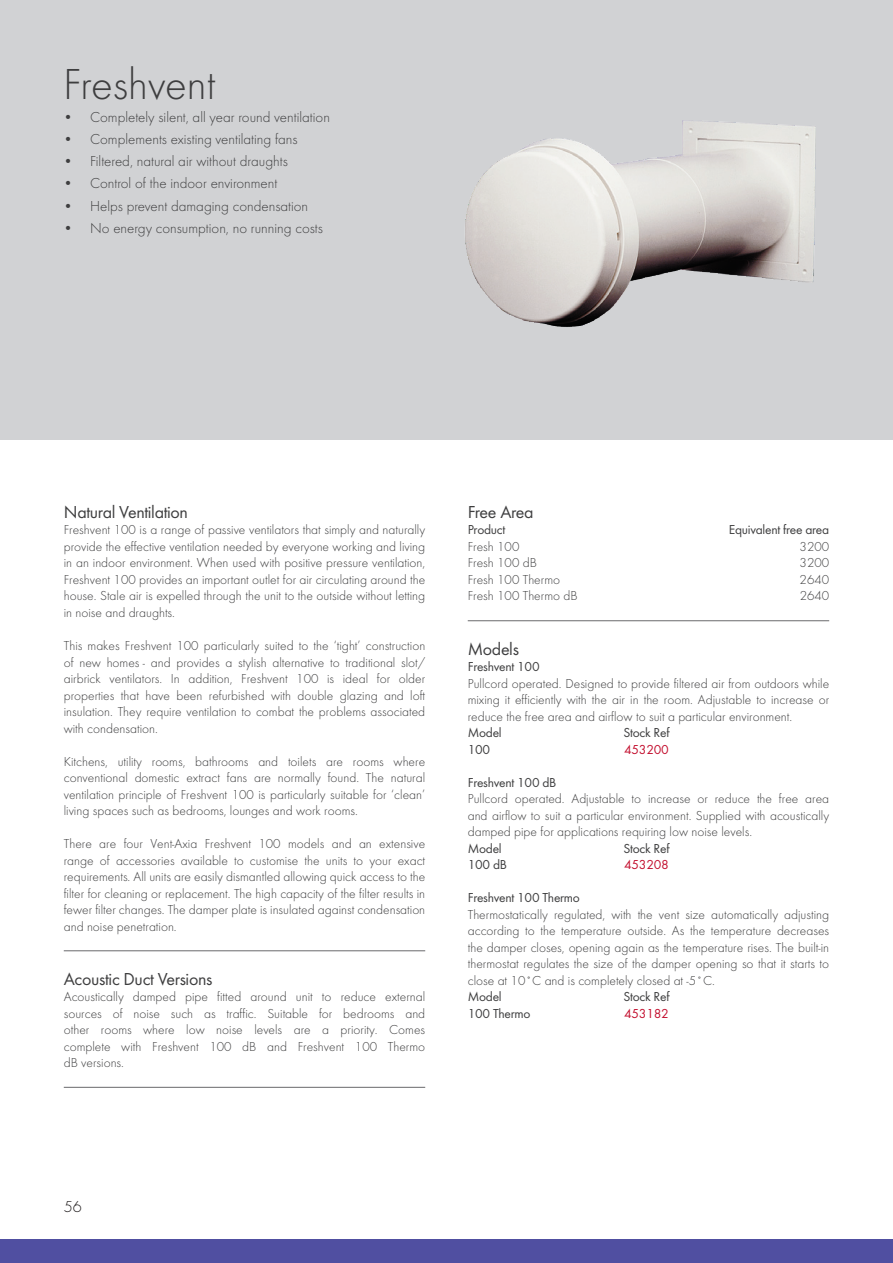
<style>
.page{position:relative;width:893px;height:1263px;background:#fff}
.page>*{position:absolute;margin:0;border:0;box-sizing:border-box;transform-origin:0 0}
.t1{font:300 45px "Futura T";color:#3e3e3f}
.Sub_Heading{font:18px "Futura T";letter-spacing:-.02em;color:#3e3e3f}
.t2{font:300 16.5px "Futura T";color:#231f20}
.t3{font:300 15px "Futura T";color:#3e3e3f}
.Body_Text{font:300 13.5px/16.5px "Futura T";color:#3e3e3f;text-align:justify}
.Body_Text-2{font:13.5px "Futura T";letter-spacing:-.02em;color:#3e3e3f}
.Body_Text-3{font:13.5px "Futura T";letter-spacing:-.02em;color:#c3102f}
</style>
<div class="page">
<div style="left:0;top:0;width:893px;height:440px;background:#d1d2d4"></div>
<div style="left:0;top:1239px;width:893px;height:24px;background:#504fa1"></div>
<hr style="left:64px;top:950px;width:361px;height:1px;background:#69696c">
<hr style="left:64px;top:1087px;width:361px;height:1px;background:#69696c">
<hr style="left:468px;top:620px;width:361px;height:1px;background:#69696c">
<img style="left:465px;top:121px;width:351px;height:206px">
<p class="t1" style="left:63px;top:58px;width:154px">Freshvent</p>
<p class="t3" style="left:63px;top:108px;width:268px">• Completely silent, all year round ventilation</p>
<p class="t3" style="left:63px;top:130px;width:236px">• Complements existing ventilating fans</p>
<p class="t3" style="left:63px;top:152px;width:226px">• Filtered, natural air without draughts</p>
<p class="t3" style="left:63px;top:175px;width:216px">• Control of the indoor environment</p>
<p class="t3" style="left:63px;top:197px;width:247px">• Helps prevent damaging condensation</p>
<p class="t3" style="left:63px;top:219px;width:261px">• No energy consumption, no running costs</p>
<p class="Sub_Heading" style="left:64px;top:501px;width:126px">Natural Ventilation</p>
<p class="Body_Text" style="left:64px;top:522px;width:363px">Freshvent 100 is a range of passive ventilators that simply and naturally provide the effective ventilation needed by everyone working and living in an indoor environment. When used with positive pressure ventilation, Freshvent 100 provides an important outlet for air circulating around the house. Stale air is expelled through the unit to the outside without letting in noise and draughts.</p>
<p class="Body_Text" style="left:64px;top:637px;width:363px">This makes Freshvent 100 particularly suited to the ‘tight’ construction of new homes - and provides a stylish alternative to traditional slot/ airbrick ventilators. In addition, Freshvent 100 is ideal for older properties that have been refurbished with double glazing and loft insulation. They require ventilation to combat the problems associated with condensation.</p>
<p class="Body_Text" style="left:64px;top:753px;width:363px">Kitchens, utility rooms, bathrooms and toilets are rooms where conventional domestic extract fans are normally found. The natural ventilation principle of Freshvent 100 is particularly suitable for ‘clean’ living spaces such as bedrooms, lounges and work rooms.</p>
<p class="Body_Text" style="left:64px;top:835px;width:363px">There are four Vent-Axia Freshvent 100 models and an extensive range of accessories available to customise the units to your exact requirements. All units are easily dismantled allowing quick access to the filter for cleaning or replacement. The high capacity of the filter results in fewer filter changes. The damper plate is insulated against condensation and noise penetration.</p>
<p class="Sub_Heading" style="left:64px;top:968px;width:150px">Acoustic Duct Versions</p>
<p class="Body_Text" style="left:64px;top:988px;width:363px">Acoustically damped pipe fitted around unit to reduce external sources of noise such as traffic. Suitable for bedrooms and other rooms where low noise levels are a priority. Comes complete with Freshvent 100 dB and Freshvent 100 Thermo dB versions.</p>
<p class="Sub_Heading" style="left:468px;top:501px;width:67px">Free Area</p>
<p class="Body_Text-2" style="left:468px;top:522px;width:39px">Product</p>
<p class="Body_Text-2" style="left:729px;top:522px;width:102px">Equivalent free area</p>
<p class="Body_Text" style="left:468px;top:538px;width:53px">Fresh 100</p>
<p class="Body_Text" style="left:800px;top:538px;width:31px">3200</p>
<p class="Body_Text" style="left:468px;top:555px;width:71px">Fresh 100 dB</p>
<p class="Body_Text" style="left:800px;top:555px;width:31px">3200</p>
<p class="Body_Text" style="left:468px;top:571px;width:94px">Fresh 100 Thermo</p>
<p class="Body_Text" style="left:800px;top:571px;width:31px">2640</p>
<p class="Body_Text" style="left:468px;top:588px;width:111px">Fresh 100 Thermo dB</p>
<p class="Body_Text" style="left:800px;top:588px;width:31px">2640</p>
<p class="Sub_Heading" style="left:468px;top:638px;width:53px">Models</p>
<p class="Body_Text-2" style="left:468px;top:659px;width:73px">Freshvent 100</p>
<p class="Body_Text" style="left:468px;top:675px;width:363px">Pullcord operated. Designed to provide filtered air from outdoors while mixing it efficiently with the air in the room. Adjustable to increase or reduce the free area and airflow to suit a particular environment.</p>
<p class="Body_Text-2" style="left:468px;top:725px;width:35px">Model</p>
<p class="Body_Text-2" style="left:623px;top:725px;width:48px">Stock Ref</p>
<p class="Body_Text-2" style="left:468px;top:741px;width:24px">100</p>
<p class="Body_Text-3" style="left:624px;top:741px;width:46px">453200</p>
<p class="Body_Text-2" style="left:468px;top:774px;width:90px">Freshvent 100 dB</p>
<p class="Body_Text" style="left:468px;top:790px;width:363px">Pullcord operated. Adjustable to increase or reduce the free area and airflow to suit a particular environment. Supplied with acoustically damped pipe for applications requiring low noise levels.</p>
<p class="Body_Text-2" style="left:468px;top:840px;width:35px">Model</p>
<p class="Body_Text-2" style="left:623px;top:840px;width:48px">Stock Ref</p>
<p class="Body_Text-2" style="left:468px;top:857px;width:41px">100 dB</p>
<p class="Body_Text-3" style="left:624px;top:857px;width:46px">453208</p>
<p class="Body_Text-2" style="left:468px;top:890px;width:114px">Freshvent 100 Thermo</p>
<p class="Body_Text" style="left:468px;top:906px;width:363px">Thermostatically regulated, with the vent size automatically adjusting according to the temperature outside. As the temperature decreases the damper closes, opening again as the temperature rises. The built-in thermostat regulates the size of the damper opening so that it starts to close at 10˚C and is completely closed at -5˚C.</p>
<p class="Body_Text-2" style="left:468px;top:989px;width:35px">Model</p>
<p class="Body_Text-2" style="left:623px;top:989px;width:48px">Stock Ref</p>
<p class="Body_Text-2" style="left:468px;top:1005px;width:64px">100 Thermo</p>
<p class="Body_Text-3" style="left:624px;top:1005px;width:46px">453182</p>
<p class="t2" style="left:64px;top:1197px;width:20px">56</p>
</div>
